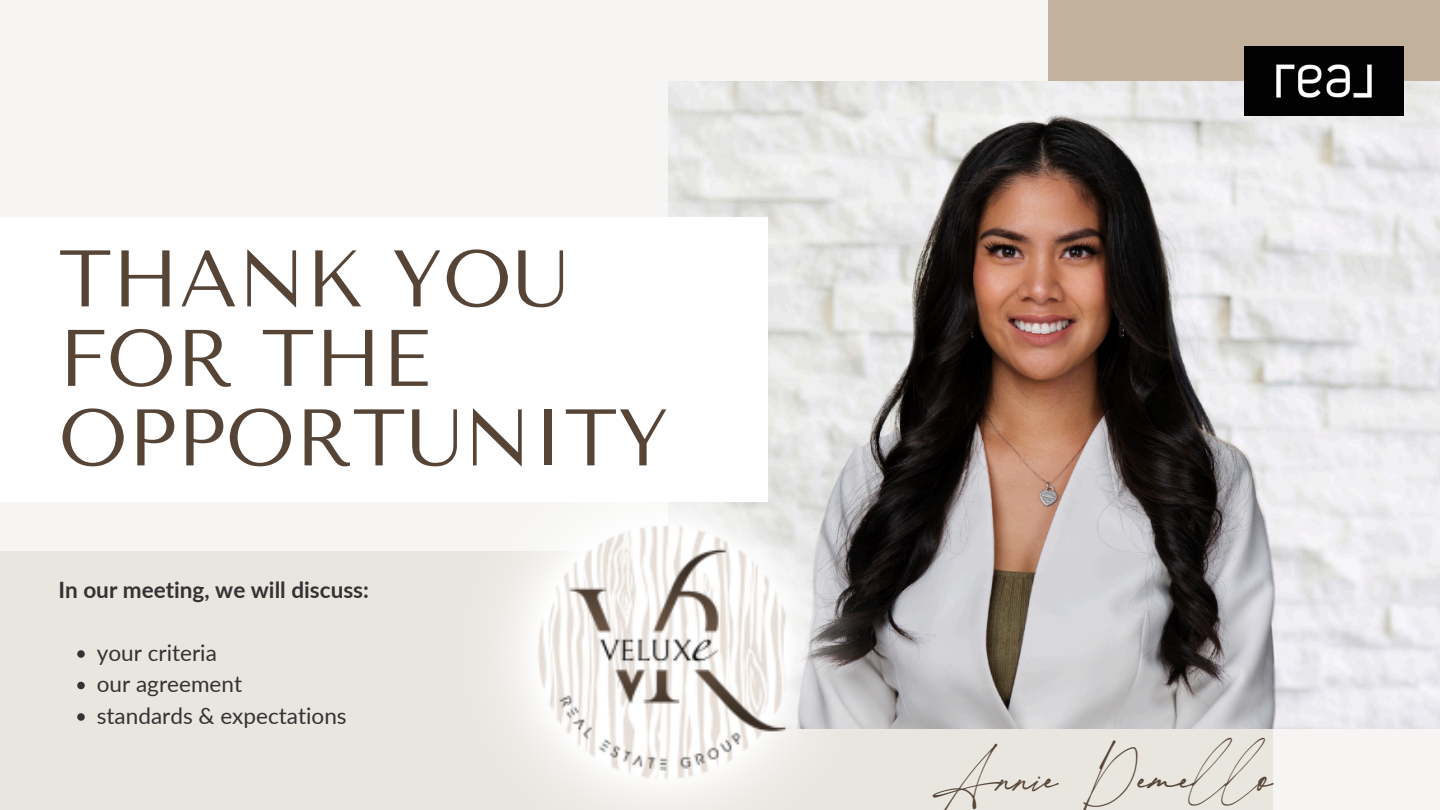
<style>
.page{position:relative;width:1440px;height:810px;background:#f6f5f3}
.page>*{position:absolute;margin:0;border:0;box-sizing:border-box;transform-origin:0 0}
.t1{font:80px/79.5px "Tenor Sans";color:#564536}
.t2{font:39.8px "theimpressionist";color:#564536}
.t3{font:22.5px "Lato";color:#343233}
.t4{font:700 22.5px "Lato";color:#343233}
</style>
<div class="page">
<div style="left:0;top:552px;width:1273px;height:258px;background:#e9e6e0"></div>
<img style="left:668px;top:81px;width:772px;height:648px">
<div style="left:0;top:218px;width:767px;height:284px;background:#fff"></div>
<div style="left:1049px;top:0;width:391px;height:81px;background:#c2b19c"></div>
<img style="left:1244px;top:47px;width:159px;height:68px">
<img style="left:436px;top:420px;width:465px;height:390px">
<svg style="left:77px;top:650px;width:8px;height:8px"></svg>
<svg style="left:77px;top:682px;width:8px;height:7px"></svg>
<svg style="left:77px;top:713px;width:8px;height:8px"></svg>
<p class="t1" style="left:58px;top:240px;width:612px">THANK YOU<br>FOR THE<br>OPPORTUNITY</p>
<h1 class="t4" style="left:58px;top:576px;width:312px">In our meeting, we will discuss:</h1>
<p class="t3" style="left:97px;top:639px;width:122px">your criteria</p>
<h3 class="t3" style="left:97px;top:670px;width:147px">our agreement</h3>
<p class="t3" style="left:97px;top:702px;width:251px">standards &amp; expectations</p>
<p class="t2" style="left:933px;top:773px;width:341px">Annie Demello</p>
</div>
